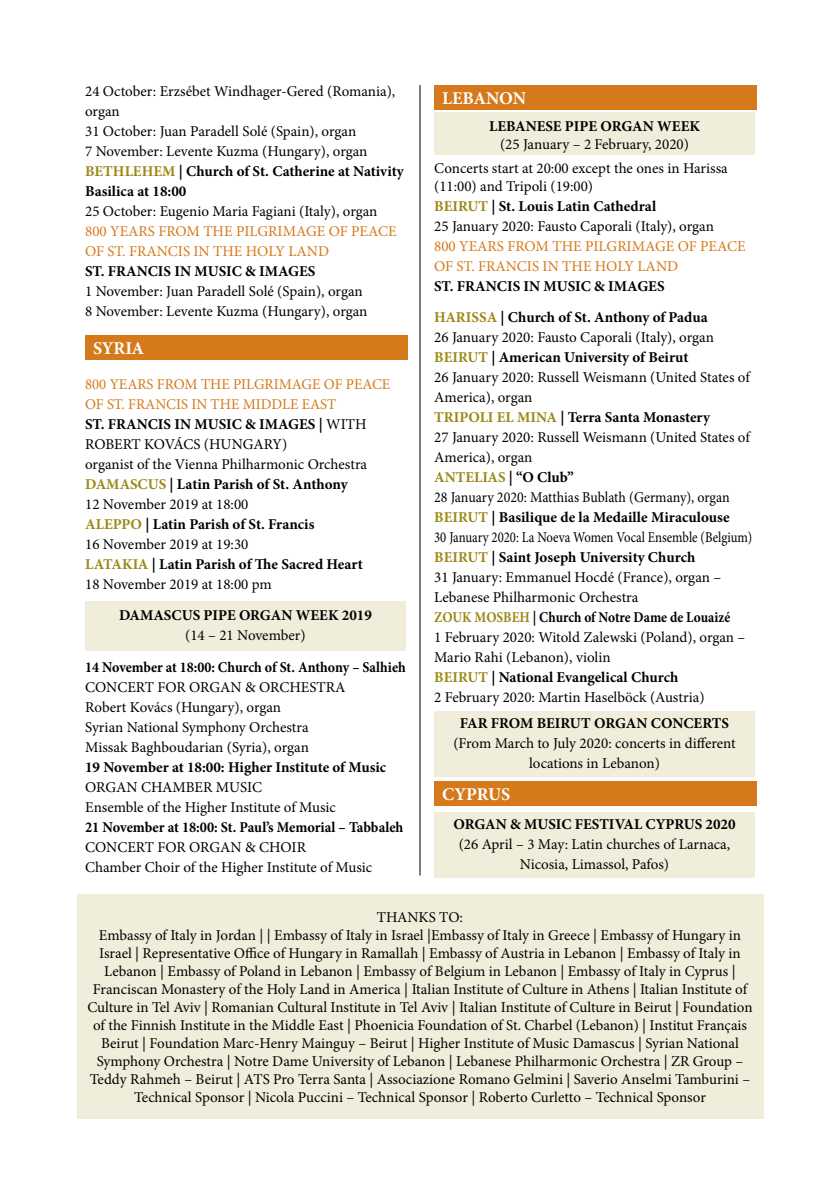
<style>
.page{position:relative;width:840px;height:1191px;background:#fff}
.page>*{position:absolute;margin:0;border:0;box-sizing:border-box;transform-origin:0 0}
.t1{font:700 18px "Minion Pro";color:#fff}
.t2{font:15px/20px "Minion Pro";letter-spacing:-.005em;color:#000}
.t3{font:700 15px/31.4px "Minion Pro";color:#000}
.t4{font:15px/20px "Minion Pro";color:#d5791a}
.t5{font:700 15px "Minion Pro";color:#000;scale:.93 1}
.t6{font:700 15px "Minion Pro";color:#000;scale:.95 1}
.s1{font-weight:700;color:#9c8716}
.s2{font-weight:700}
.s3{color:#d5791a}
.s4{color:#9c8716}
</style>
<div class="page">
<div style="left:77px;top:894px;width:686px;height:224px;background:#f0eedb"></div>
<div style="left:85px;top:601px;width:320px;height:50px;background:#f0eedb"></div>
<div style="left:434px;top:711px;width:320px;height:66px;background:#f0eedb"></div>
<div style="left:434px;top:812px;width:320px;height:66px;background:#f0eedb"></div>
<div style="left:434px;top:113px;width:320px;height:42px;background:#f0eedb"></div>
<div style="left:85px;top:335px;width:323px;height:25px;background:#d5791a"></div>
<div style="left:434px;top:85px;width:322px;height:24px;background:#d5791a"></div>
<div style="left:434px;top:781px;width:322px;height:25px;background:#d5791a"></div>
<hr style="left:419px;top:85px;width:1px;height:790px;background:#000">
<p class="t2" style="left:85px;top:81px;width:320px">24 October: Erzsébet Windhager-Gered (Romania ,( organ<br>31 October: Juan Paradell Solé (Spain ,) organ<br>7 November: Levente Kuzma (Hungary ,) organ <span class="s1">BETHLEHEM</span> <span class="s2">| Church of St. Catherine at Nativity Basilica at 18:00</span></p>
<p class="t2" style="left:85px;top:201px;width:294px">25 October: Eugenio Maria Fagiani (Italy ,) organ</p>
<p class="t4" style="left:85px;top:221px;width:313px">800 YEARS FROM THE PILGRIMAGE OF PEACE<br>OF ST. FRANCIS IN THE HOLY LAND</p>
<p class="t3" style="left:85px;top:255px;width:232px">ST. FRANCIS IN MUSIC &amp; IMAGES</p>
<p class="t2" style="left:85px;top:281px;width:284px">1 November: Juan Paradell Solé (Spain ,) organ<br>8 November: Levente Kuzma (Hungary ,) organ</p>
<p class="t1" style="left:93px;top:336px;width:53px">SYRIA</p>
<p class="t2" style="left:85px;top:374px;width:306px"><span class="s3">800 YEARS FROM THE PILGRIMAGE OF PEACE OF ST. FRANCIS IN THE MIDDLE EAST<br></span><span class="s2">ST. FRANCIS IN MUSIC &amp; IMAGES |</span> WITH ROBERT KOVÁCS (HUNGARY(<br>organist of the Vienna Philharmonic Orchestra <span class="s1">DAMASCUS</span> <span class="s2">| Latin Parish of St. Anthony<br></span>12 November 2019 at 18:00<br><span class="s1">ALEPPO</span> <span class="s2">| Latin Parish of St. Francis<br></span>16 November 2019 at 19:30<br><span class="s1">LATAKIA</span> <span class="s2">| Latin Parish of The Sacred Heart<br></span>18 November 2019 at 18:00 pm</p>
<p class="t3" style="left:119px;top:599px;width:254px">DAMASCUS PIPE ORGAN WEEK 2019</p>
<p class="t2" style="left:185px;top:625px;width:122px">(14 – 21 November(</p>
<p class="t5" style="left:85px;top:656px;width:346px">14 November at 18:00: Church of St. Anthony – Salhieh</p>
<p class="t2" style="left:85px;top:677px;width:262px">CONCERT FOR ORGAN &amp; ORCHESTRA Robert Kovács (Hungary ,) organ<br>Syrian National Symphony Orchestra Missak Baghboudarian (Syria ,) organ</p>
<p class="t3" style="left:85px;top:751px;width:302px">19 November at 18:00: Higher Institute of Music</p>
<p class="t2" style="left:85px;top:777px;width:252px">ORGAN CHAMBER MUSIC<br>Ensemble of the Higher Institute of Music</p>
<p class="t6" style="left:85px;top:816px;width:336px">21 November at 18:00: St. Pauls’ Memorial – Tabbaleh</p>
<p class="t2" style="left:85px;top:837px;width:288px">CONCERT FOR ORGAN &amp; CHOIR<br>Chamber Choir of the Higher Institute of Music</p>
<p class="t1" style="left:442px;top:85px;width:85px">LEBANON</p>
<p class="t3" style="left:489px;top:110px;width:212px">LEBANESE PIPE ORGAN WEEK</p>
<p class="t2" style="left:434px;top:132px;width:295px;line-height:23.6px;text-indent:66px">(25 January – 2 February, 2020(<br>Concerts start at 20:00 except the ones in Harissa</p>
<p class="t2" style="left:434px;top:176px;width:281px">(11:00) and Tripoli )19:00(<br><span class="s1">BEIRUT</span> <span class="s2">| St. Louis Latin Cathedral<br></span>25 January 2020: Fausto Caporali (Italy ,) organ</p>
<p class="t4" style="left:434px;top:236px;width:313px">800 YEARS FROM THE PILGRIMAGE OF PEACE<br>OF ST. FRANCIS IN THE HOLY LAND</p>
<p class="t3" style="left:434px;top:270px;width:275px">ST. FRANCIS IN MUSIC &amp; IMAGES<br><span class="s4">HARISSA</span> | Church of St. Anthony of Padua</p>
<p class="t2" style="left:434px;top:327px;width:319px">26 January 2020: Fausto Caporali (Italy ,) organ <span class="s1">BEIRUT</span> <span class="s2">| American University of Beirut<br></span>26 January 2020: Russell Weismann (United States of America ,) organ<br><span class="s1">TRIPOLI EL MINA</span> <span class="s2">| Terra Santa Monastery<br></span>27 January 2020: Russell Weismann (United States of America ,) organ<br><span class="s1">ANTELIAS</span> <span class="s2">| “O Club“<br></span>28 January 2020: Matthias Bublath (Germany ,) organ <span class="s1">BEIRUT</span> <span class="s2">| Basilique de la Medaille Miraculouse<br></span>30 January 2020: La Noeva Women Vocal Ensemble (Belgium( <span class="s1">BEIRUT</span> <span class="s2">| Saint Joseph University Church<br></span>31 January: Emmanuel Hocdé (France ,) organ – Lebanese Philharmonic Orchestra<br><span class="s1">ZOUK MOSBEH</span> <span class="s2">| Church of Notre Dame de Louaizé<br></span>1 February 2020: Witold Zalewski (Poland ,) organ – Mario Rahi (Lebanon ,) violin<br><span class="s1">BEIRUT</span> <span class="s2">| National Evangelical Church<br></span>2 February 2020: Martin Haselböck (Austria(</p>
<p class="t3" style="left:459px;top:707px;width:270px">FAR FROM BEIRUT ORGAN CONCERTS</p>
<p class="t2" style="left:453px;top:733px;width:283px;text-align:center">(From March to July 2020: concerts in different locations in Lebanon(</p>
<p class="t1" style="left:442px;top:781px;width:70px">CYPRUS</p>
<p class="t3" style="left:453px;top:808px;width:283px">ORGAN &amp; MUSIC FESTIVAL CYPRUS 2020</p>
<p class="t2" style="left:458px;top:834px;width:273px;text-align:center">(26 April – 3 May: Latin churches of Larnaca,<br>Nicosia, Limassol, Pafos(</p>
<p class="t2" style="left:87px;top:908px;width:666px;line-height:18px;text-align:center">THANKS TO:<br>Embassy of Italy in Jordan | | Embassy of Italy in Israel |Embassy of Italy in Greece | Embassy of Hungary in Israel | Representative Office of Hungary in Ramallah | Embassy of Austria in Lebanon | Embassy of Italy in Lebanon | Embassy of Poland in Lebanon | Embassy of Belgium in Lebanon | Embassy of Italy in Cyprus | Franciscan Monastery of the Holy Land in America | Italian Institute of Culture in Athens | Italian Institute of Culture in Tel Aviv | Romanian Cultural Institute in Tel Aviv | Italian Institute of Culture in Beirut | Foundation of the Finnish Institute in the Middle East | Phoenicia Foundation of St. Charbel (Lebanon) | Institut Français Beirut | Foundation Marc-Henry Mainguy – Beirut | Higher Institute of Music Damascus | Syrian National Symphony Orchestra | Notre Dame University of Lebanon | Lebanese Philharmonic Orchestra | ZR Group – Teddy Rahmeh – Beirut | ATS Pro Terra Santa | Associazione Romano Gelmini | Saverio Anselmi Tamburini – Technical Sponsor | Nicola Puccini – Technical Sponsor | Roberto Curletto – Technical Sponsor</p>
</div>
